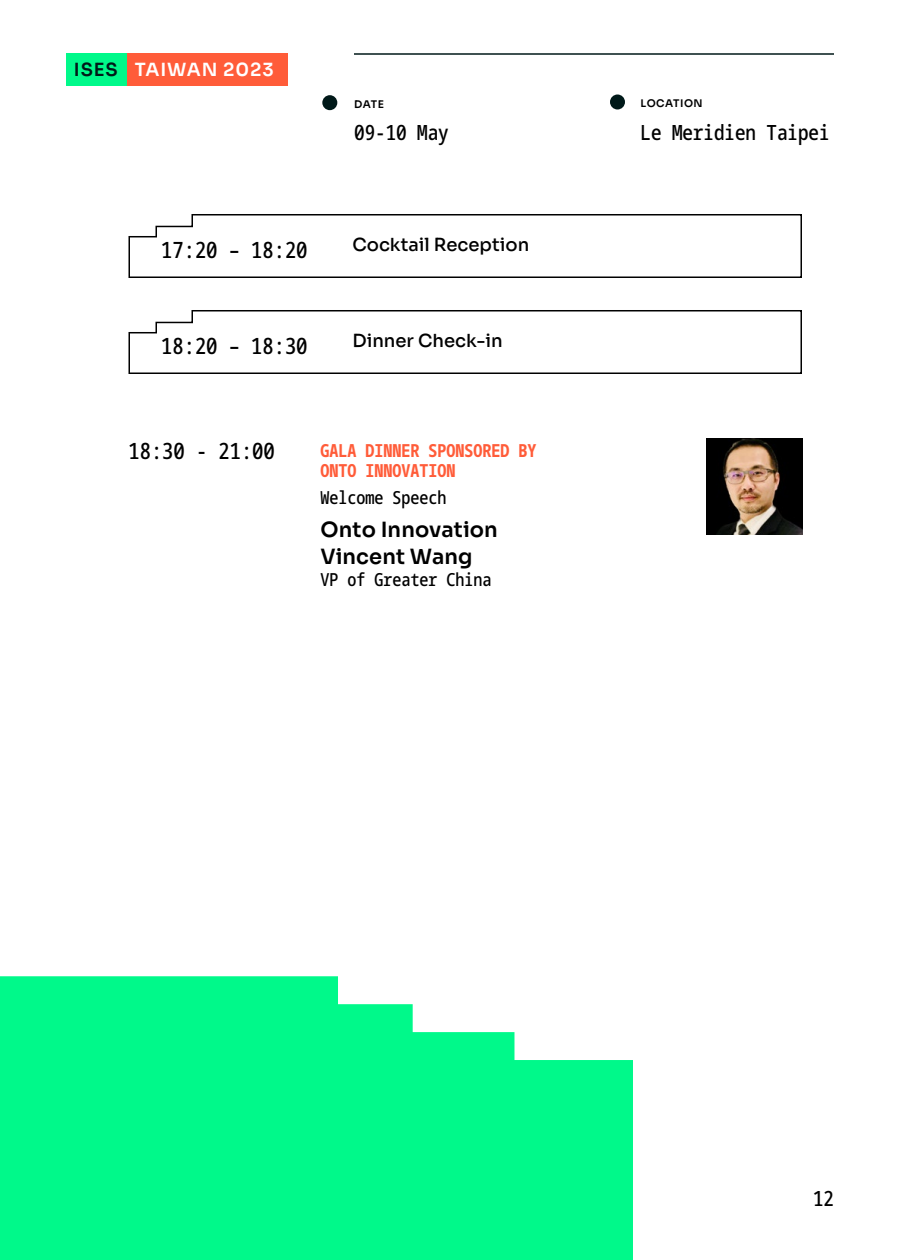
<style>
.page{position:relative;width:900px;height:1260px;background:#fff}
.page>*{position:absolute;margin:0;border:0;box-sizing:border-box;transform-origin:0 0}
.t1{font:500 extra-condensed 22.5px "Noto Sans Mono";color:#000}
.t2{font:500 extra-condensed 21px "Noto Sans Mono";color:#000}
.t3{font:600 21px/27px "Sora";letter-spacing:.005em;color:#000}
.t4{font:600 18.15px "Sora";letter-spacing:.05em;color:#fff}
.t5{font:700 extra-condensed 18px/19.5px "Noto Sans Mono";color:#ff5c39}
.t6{font:500 18px "Sora";color:#000}
.t7{font:500 extra-condensed 18px "Noto Sans Mono";color:#000}
.t8{font:600 10.5px "Sora";letter-spacing:.045em;color:#000}
.s1{color:#001919}
</style>
<div class="page">
<div style="left:127px;top:53px;width:161px;height:33px;background:#ff5c39"></div>
<div style="left:66px;top:53px;width:61px;height:33px;background:#00f98a"></div>
<div style="left:322px;top:95px;width:15px;height:15px;background:#001919;border-radius:50%"></div>
<div style="left:610px;top:95px;width:15px;height:15px;background:#001919;border-radius:50%"></div>
<svg style="left:0;top:976px;width:633px;height:284px;background:#19f995"></svg>
<hr style="left:354px;top:53px;width:480px;height:2px;background:#001919">
<img style="left:706px;top:438px;width:96px;height:96px">
<svg style="left:128px;top:214px;width:674px;height:64px"></svg>
<svg style="left:128px;top:310px;width:674px;height:64px"></svg>
<p class="t4" style="left:74px;top:55px;width:201px"><span class="s1">ISES</span> TAIWAN 2023</p>
<p class="t1" style="left:161px;top:230px;width:148px">17:20 – 18:20</p>
<p class="t1" style="left:161px;top:326px;width:148px">18:20 – 18:30</p>
<p class="t8" style="left:354px;top:95px;width:31px">DATE</p>
<p class="t2" style="left:354px;top:115px;width:96px">09-10 May</p>
<p class="t6" style="left:352px;top:230px;width:178px">Cocktail Reception</p>
<p class="t6" style="left:352px;top:326px;width:152px">Dinner Check-in</p>
<p class="t1" style="left:129px;top:431px;width:148px">18:30 - 21:00</p>
<p class="t5" style="left:321px;top:440px;width:217px">GALA DINNER SPONSORED BY<br>ONTO INNOVATION</p>
<p class="t7" style="left:321px;top:482px;width:127px">Welcome Speech</p>
<p class="t3" style="left:321px;top:515px;width:179px">Onto Innovation<br>Vincent Wang</p>
<p class="t7" style="left:321px;top:564px;width:172px">VP of Greater China</p>
<p class="t8" style="left:640px;top:95px;width:64px">LOCATION</p>
<p class="t2" style="left:640px;top:115px;width:190px">Le Meridien Taipei</p>
<p class="t2" style="left:813px;top:1180px;width:22px">12</p>
</div>
